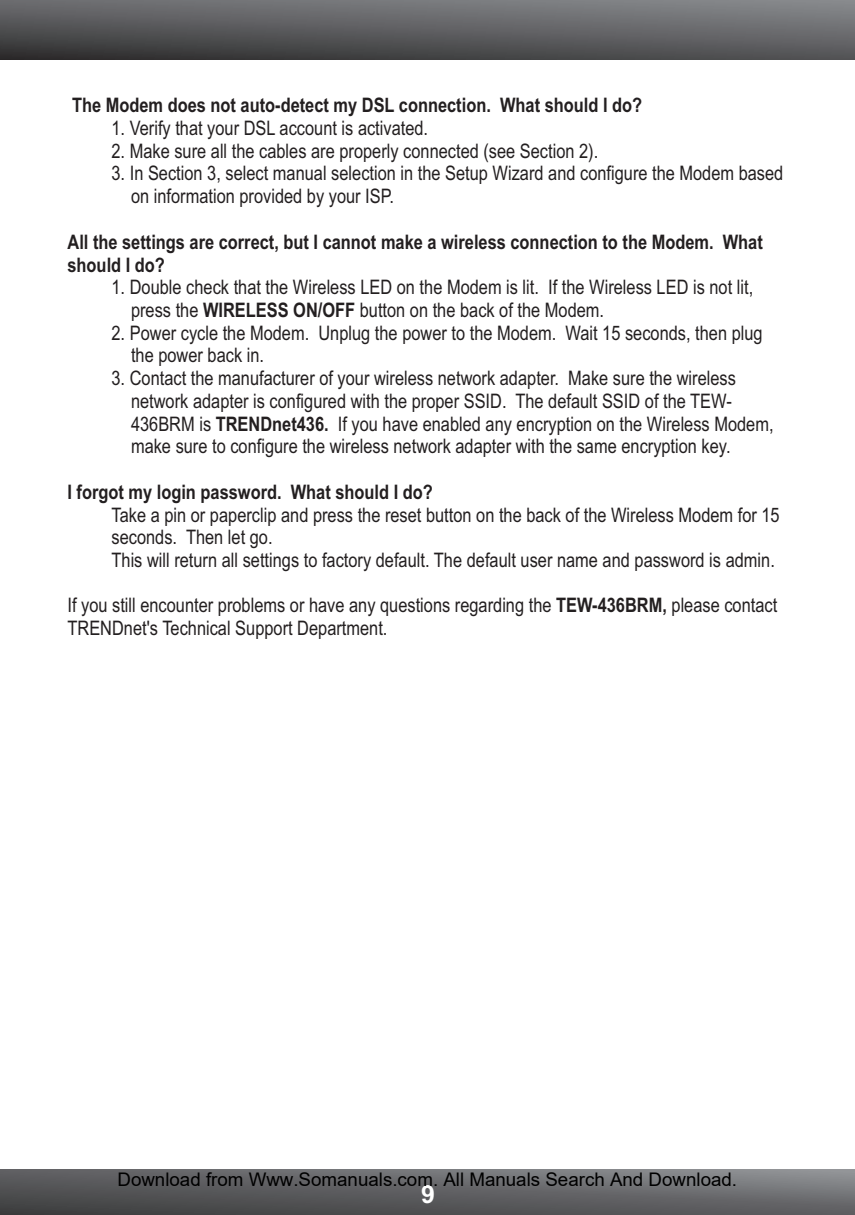
<style>
.page{position:relative;width:855px;height:1215px;background:#fff}
.page>*{position:absolute;margin:0;border:0;box-sizing:border-box;transform-origin:0 0}
.t1{font:700 25px "Arial";color:#fff}
.t2{font:20px/22.8px "Arial Narrow";color:#231f20}
.t3{font:700 20px/22.8px "Arial Narrow";color:#231f20}
.t4{font:18.75px "Arial";color:#000}
.s1{font-weight:700}
</style>
<div class="page">
<svg style="left:0;top:0;width:855px;height:59px;background:#5e5e61"></svg>
<svg style="left:0;top:1170px;width:855px;height:45px;background:#606163"></svg>
<p class="t3" style="left:72px;top:96px;width:572px">The Modem does not auto-detect my DSL connection. What should I do?</p>
<p class="t2" style="left:112px;top:118px;width:318px">1. Verify that your DSL account is activated.</p>
<p class="t2" style="left:112px;top:141px;width:488px">2. Make sure all the cables are properly connected (see Section 2).</p>
<p class="t2" style="left:131px;top:164px;width:654px;text-indent:-19px">3. In Section 3, select manual selection in the Setup Wizard and configure the Modem based on information provided by your ISP.</p>
<p class="t3" style="left:67px;top:232px;width:697px">All the settings are correct, but I cannot make a wireless connection to the Modem. What should I do?</p>
<p class="t2" style="left:131px;top:278px;width:624px;text-indent:-19px">1. Double check that the Wireless LED on the Modem is lit. If the Wireless LED is not lit, press the <span class="s1">WIRELESS ON/OFF</span> button on the back of the Modem.</p>
<p class="t2" style="left:131px;top:323px;width:633px;text-indent:-19px">2. Power cycle the Modem. Unplug the power to the Modem. Wait 15 seconds, then plug the power back in.</p>
<p class="t2" style="left:131px;top:368px;width:644px;text-indent:-19px">3. Contact the manufacturer of your wireless network adapter. Make sure the wireless network adapter is configured with the proper SSID. The default SSID of the TEW-436BRM is <span class="s1">TRENDnet436.</span> If you have enabled any encryption on the Wireless Modem, make sure to configure the wireless network adapter with the same encryption key.</p>
<p class="t3" style="left:67px;top:482px;width:367px">I forgot my login password. What should I do?</p>
<p class="t2" style="left:112px;top:505px;width:670px">Take a pin or paperclip and press the reset button on the back of the Wireless Modem for 15 seconds. Then let go.<br>This will return all settings to factory default. The default user name and password is admin.</p>
<p class="t2" style="left:67px;top:596px;width:711px">If you still encounter problems or have any questions regarding the <span class="s1">TEW-436BRM,</span> please contact<br>TRENDnet's Technical Support Department.</p>
<p class="t4" style="left:117px;top:1169px;width:621px">Download from Www.Somanuals.com. All Manuals Search And Download.</p>
<p class="t1" style="left:421px;top:1185px;width:15px">9</p>
</div>
